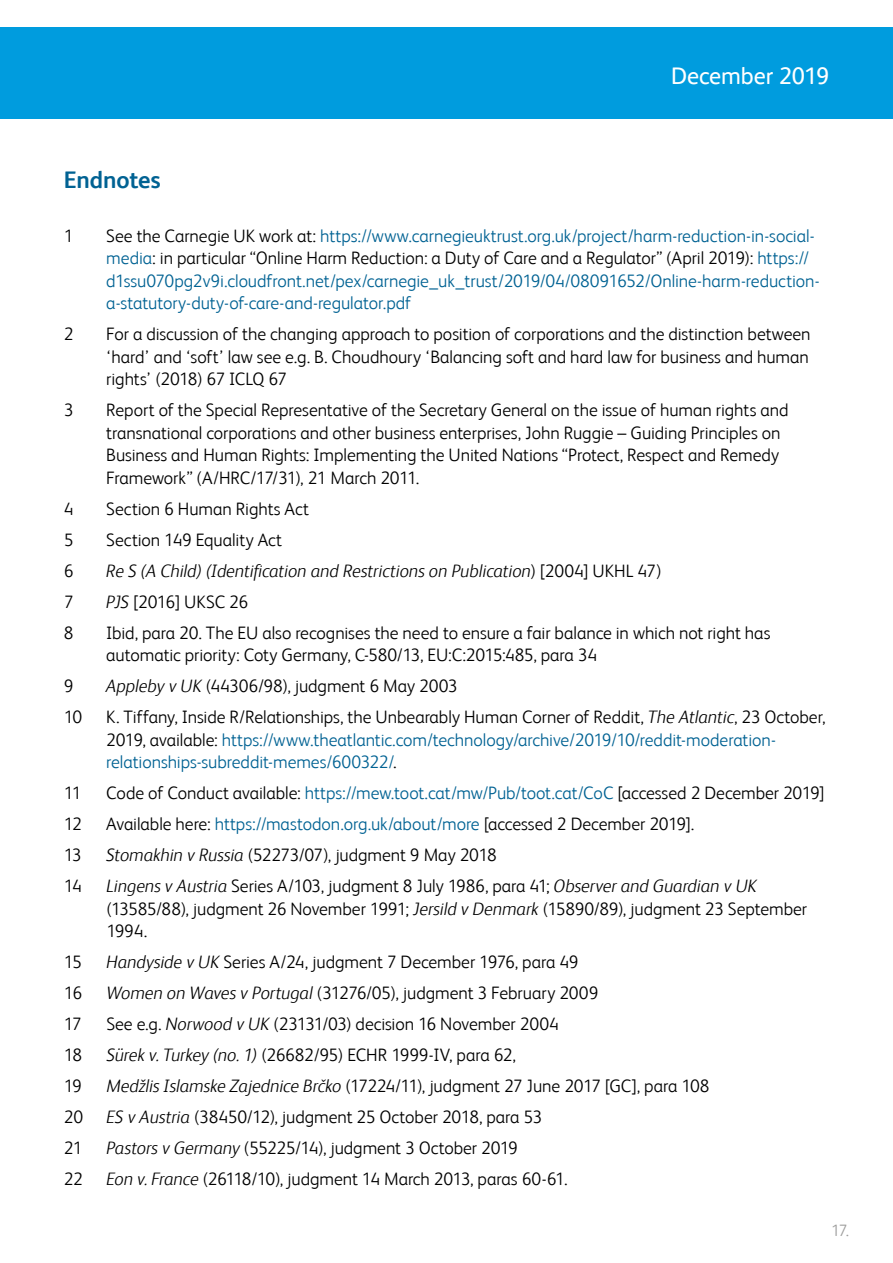
<style>
.page{position:relative;width:893px;height:1263px;background:#fff}
.page>*{position:absolute;margin:0;border:0;box-sizing:border-box;transform-origin:0 0}
.t1{font:24px "FS Albert";letter-spacing:-.005em;color:#fff}
.t2{font:700 24px "FS Albert";letter-spacing:-.005em;color:#006293}
.t3{font:300 18px/22.5px "FS Albert";letter-spacing:-.005em;color:#000}
.t4{font:300 18px/22.5px "FS Albert";color:#006293}
.t5{font:italic 300 18px "FS Albert";letter-spacing:-.01em;color:#000}
.t6{font:300 16.5px "FS Albert";color:#9d9d9c}
.s1{color:#000}
.s2{font-style:normal}
.s3{font-style:italic}
.s4{font-style:italic;color:#000}
.s5{color:#006293}
</style>
<div class="page">
<div style="left:0;top:27px;width:893px;height:92px;background:#009cde"></div>
<h1 class="t2" style="left:64px;top:166px;width:98px">Endnotes</h1>
<h1 class="t1" style="left:671px;top:62px;width:160px">December 2019</h1>
<p class="t3" style="left:64px;top:224px;width:11px">1</p>
<p class="t4" style="left:106px;top:224px;width:715px"><span class="s1">See the Carnegie UK work at:</span> https://www.carnegieuktrust.org.uk/project/harm-reduction-in-social&shy;media<span class="s1">: in particular “Online Harm Reduction: a Duty of Care and a Regulator” (April 2019):</span> https:// d1ssu070pg2v9i.cloudfront.net/pex/carnegie_uk_trust/2019/04/08091652/Online-harm-reduction&shy;a-statutory-duty-of-care-and-regulator.pdf</p>
<p class="t3" style="left:64px;top:323px;width:11px">2</p>
<p class="t3" style="left:106px;top:323px;width:706px;text-align:justify">For a discussion of the changing approach to position of corporations and the distinction between ‘hard’ and ‘soft’ law see e.g. B. Choudhoury ‘Balancing soft and hard law for business and human rights’ (2018) 67 ICLQ 67</p>
<p class="t3" style="left:64px;top:399px;width:11px">3</p>
<p class="t3" style="left:106px;top:399px;width:684px">Report of the Special Representative of the Secretary General on the issue of human rights and transnational corporations and other business enterprises, John Ruggie – Guiding Principles on Business and Human Rights: Implementing the United Nations “Protect, Respect and Remedy Framework” (A/HRC/17/31), 21 March 2011.</p>
<p class="t3" style="left:64px;top:497px;width:11px">4</p>
<p class="t3" style="left:106px;top:497px;width:204px">Section 6 Human Rights Act</p>
<p class="t3" style="left:64px;top:528px;width:11px">5</p>
<p class="t3" style="left:106px;top:528px;width:177px">Section 149 Equality Act</p>
<p class="t3" style="left:64px;top:559px;width:11px">6</p>
<p class="t5" style="left:106px;top:560px;width:557px">Re S (A Child) (Identification and Restrictions on Publication<span class="s2">) [2004] UKHL 47)</span></p>
<p class="t3" style="left:64px;top:590px;width:11px">7</p>
<p class="t3" style="left:106px;top:590px;width:143px"><span class="s3">PJS</span> [2016] UKSC 26</p>
<p class="t3" style="left:64px;top:621px;width:11px">8</p>
<p class="t3" style="left:106px;top:621px;width:666px">Ibid, para 20. The EU also recognises the need to ensure a fair balance in which not right has automatic priority: Coty Germany, C-580/13, EU:C:2015:485, para 34</p>
<p class="t3" style="left:64px;top:675px;width:11px">9</p>
<p class="t3" style="left:106px;top:675px;width:353px"><span class="s3">Appleby v UK</span> (44306/98), judgment 6 May 2003</p>
<p class="t3" style="left:64px;top:706px;width:20px">10</p>
<p class="t4" style="left:106px;top:706px;width:721px"><span class="s1">K. Tiffany, Inside R/Relationships, the Unbearably Human Corner of Reddit,</span> <span class="s4">The Atlantic</span><span class="s1">, 23 October,<br>2019, available:</span> https://www.theatlantic.com/technology/archive/2019/10/reddit-moderation&shy;relationships-subreddit-memes/600322/<span class="s1">.</span></p>
<p class="t3" style="left:64px;top:782px;width:19px">11</p>
<p class="t3" style="left:106px;top:782px;width:720px">Code of Conduct available: <span class="s5">https://mew.toot.cat/mw/Pub/toot.cat/CoC</span> [accessed 2 December 2019]</p>
<p class="t3" style="left:64px;top:813px;width:19px">12</p>
<p class="t3" style="left:106px;top:813px;width:589px">Available here: <span class="s5">https://mastodon.org.uk/about/more</span> [accessed 2 December 2019].</p>
<p class="t3" style="left:64px;top:844px;width:19px">13</p>
<p class="t3" style="left:106px;top:844px;width:392px"><span class="s3">Stomakhin v Russia</span> (52273/07), judgment 9 May 2018</p>
<p class="t3" style="left:64px;top:875px;width:20px">14</p>
<p class="t3" style="left:106px;top:875px;width:702px"><span class="s3">Lingens v Austria</span> Series A/103, judgment 8 July 1986, para 41; <span class="s3">Observer and Guardian v UK </span>(13585/88), judgment 26 November 1991; <span class="s3">Jersild v Denmark</span> (15890/89), judgment 23 September<br>1994.</p>
<p class="t3" style="left:64px;top:951px;width:19px">15</p>
<p class="t3" style="left:106px;top:951px;width:474px"><span class="s3">Handyside v UK</span> Series A/24, judgment 7 December 1976, para 49</p>
<p class="t3" style="left:64px;top:982px;width:20px">16</p>
<p class="t3" style="left:106px;top:982px;width:494px"><span class="s3">Women on Waves v Portugal</span> (31276/05), judgment 3 February 2009</p>
<p class="t3" style="left:64px;top:1013px;width:19px">17</p>
<p class="t3" style="left:106px;top:1013px;width:454px">See e.g. <span class="s3">Norwood v UK</span> (23131/03) decision 16 November 2004</p>
<p class="t3" style="left:64px;top:1044px;width:20px">18</p>
<p class="t3" style="left:106px;top:1044px;width:411px"><span class="s3">Sürek v. Turkey (no. 1)</span> (26682/95) ECHR 1999-IV, para 62,</p>
<p class="t3" style="left:64px;top:1075px;width:20px">19</p>
<p class="t3" style="left:106px;top:1075px;width:605px"><span class="s3">Medžlis Islamske Zajednice Brčko</span> (17224/11), judgment 27 June 2017 [GC], para 108</p>
<p class="t3" style="left:64px;top:1106px;width:21px">20</p>
<p class="t3" style="left:106px;top:1106px;width:437px"><span class="s3">ES v Austria</span> (38450/12), judgment 25 October 2018, para 53</p>
<p class="t3" style="left:64px;top:1137px;width:20px">21</p>
<p class="t3" style="left:106px;top:1137px;width:413px"><span class="s3">Pastors v Germany</span> (55225/14), judgment 3 October 2019</p>
<p class="t3" style="left:64px;top:1168px;width:21px">22</p>
<p class="t3" style="left:106px;top:1168px;width:463px"><span class="s3">Eon v. France</span> (26118/10), judgment 14 March 2013, paras 60-61.</p>
<p class="t6" style="left:831px;top:1220px;width:20px">17.</p>
</div>
